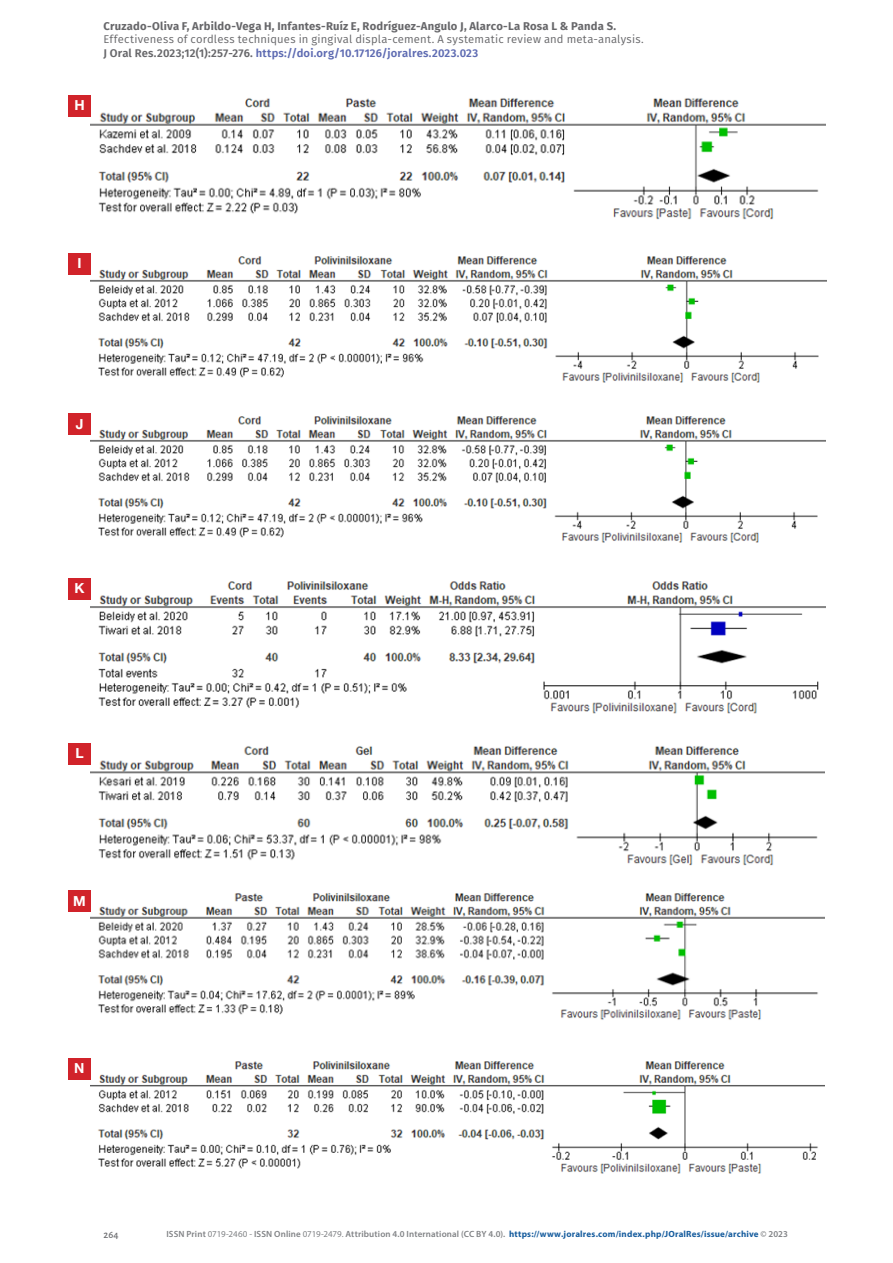
<style>
.page{position:relative;width:893px;height:1263px;background:#fff}
.page>*{position:absolute;margin:0;border:0;box-sizing:border-box;transform-origin:0 0}
.t1{font:700 13.95px "Helvetica Neue LT Std";color:#fff}
.t2{font:11.25px "Fira Sans";letter-spacing:.015em;color:#67676a}
.t3{font:700 11.25px "Fira Sans";letter-spacing:.015em;color:#67676a}
.t4{font:600 11.25px "Fira Sans";letter-spacing:.015em;color:#5e6bb2}
.t5{font:500 10.5px "Alegreya Sans";color:#6c6d70}
.t6{font:600 9px "Myriad Pro";letter-spacing:.02em;color:#808285}
.s1{color:#67676a}
.s2{font-weight:400}
.s3{font-weight:700;color:#175d9e}
</style>
<div class="page">
<img style="left:91px;top:98px;width:734px;height:122px">
<img style="left:91px;top:256px;width:735px;height:127px">
<img style="left:91px;top:416px;width:734px;height:127px">
<img style="left:91px;top:581px;width:734px;height:133px">
<img style="left:91px;top:746px;width:733px;height:120px">
<img style="left:91px;top:893px;width:734px;height:127px">
<img style="left:91px;top:1061px;width:734px;height:113px">
<div style="left:68px;top:96px;width:23px;height:21px;background:#d1232a"></div>
<div style="left:68px;top:1059px;width:23px;height:21px;background:#d1232a"></div>
<div style="left:68px;top:253px;width:23px;height:21px;background:#d1232a"></div>
<div style="left:68px;top:414px;width:23px;height:21px;background:#d1232a"></div>
<div style="left:68px;top:578px;width:23px;height:21px;background:#d1232a"></div>
<div style="left:68px;top:743px;width:23px;height:21px;background:#d1232a"></div>
<div style="left:68px;top:891px;width:23px;height:21px;background:#d1232a"></div>
<p class="t1" style="left:74px;top:97px;width:12px">H</p>
<p class="t3" style="left:103px;top:16px;width:514px">Cruzado-Oliva F, Arbildo-Vega H, Infantes-Ruíz E, Rodríguez-Angulo J, Alarco-La Rosa L &amp; Panda S.</p>
<p class="t2" style="left:103px;top:31px;width:542px">Effectiveness of cordless techniques in gingival displa-cement. A systematic review and meta-analysis.</p>
<p class="t4" style="left:103px;top:43px;width:376px"><span class="s1">J Oral Res.2023;12(1):257-276.</span> https://doi.org/10.17126/joralres.2023.023</p>
<p class="t1" style="left:77px;top:254px;width:6px">I</p>
<p class="t1" style="left:76px;top:415px;width:9px">J</p>
<p class="t1" style="left:75px;top:580px;width:12px">K</p>
<p class="t1" style="left:75px;top:744px;width:10px">L</p>
<p class="t1" style="left:73px;top:892px;width:14px">M</p>
<p class="t1" style="left:74px;top:1060px;width:12px">N</p>
<p class="t5" style="left:103px;top:1227px;width:17px">264</p>
<p class="t6" style="left:166px;top:1228px;width:623px">ISSN Print <span class="s2">0719-2460 -</span> ISSN Online <span class="s2">0719-2479.</span> Attribution 4.0 International (CC BY 4.0). <span class="s3">https://www.joralres.com/index.php/JOralRes/issue/archive</span> © 2023</p>
</div>
